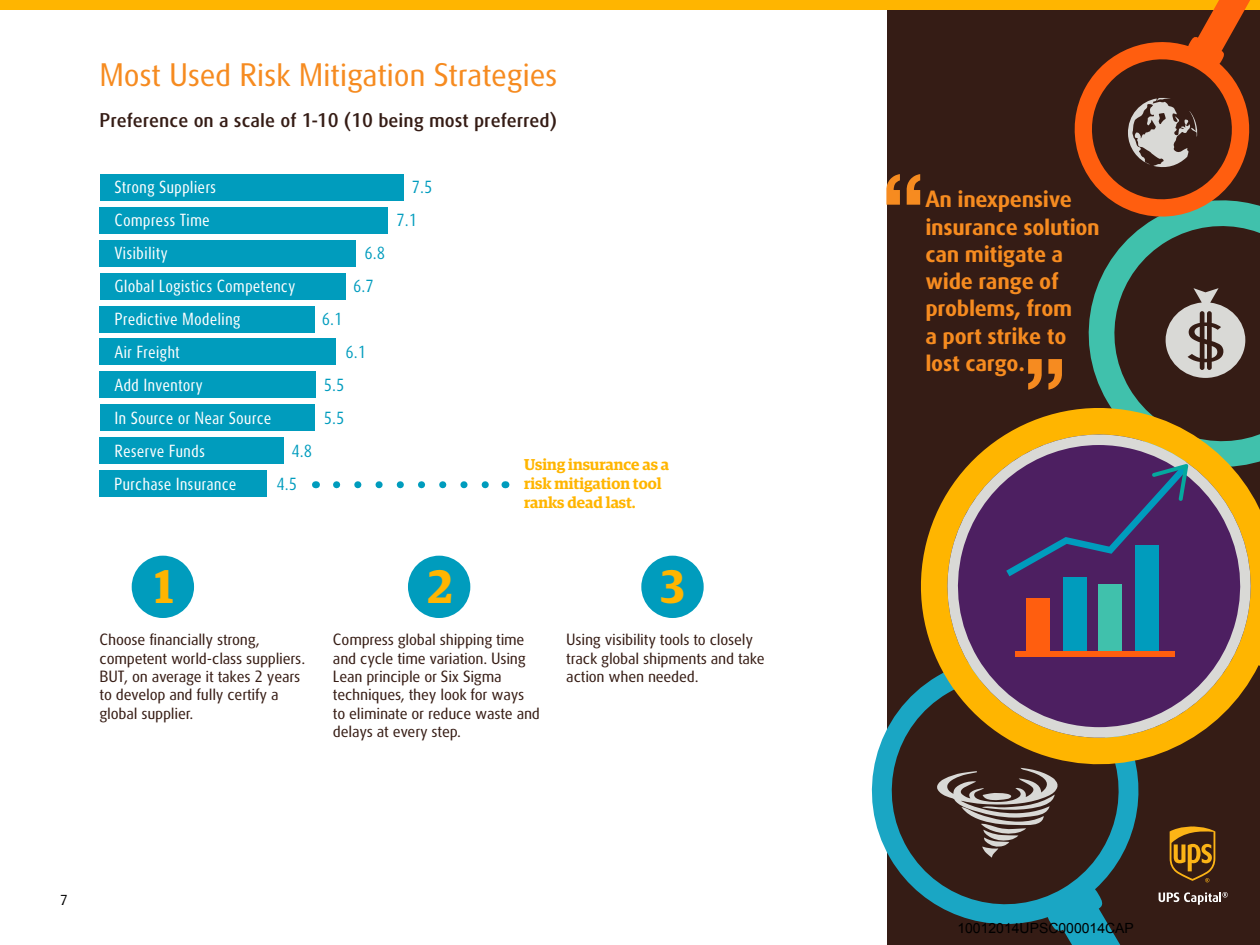
<style>
.page{position:relative;width:1260px;height:945px;background:#fff}
.page>*{position:absolute;margin:0;border:0;box-sizing:border-box;transform-origin:0 0}
.white_hadline{font:600 47.07px "Guardian Egyp";color:#ffb500}
.white_body{font:31.5px "UPS Sans";letter-spacing:-.01em;color:#f68b20}
.t1{font:700 22.75px/27.3px "UPS Sans";letter-spacing:-.015em;color:#f68b20}
.white_body-2{font:500 19.25px "UPS Sans";color:#351c15}
.t2{font:condensed 16.97px "UPS Sans";color:#fff}
.t3{font:condensed 16.97px "UPS Sans";color:#009cbe}
.white_body-3{font:15.75px/18.4px "UPS Sans";letter-spacing:-.015em;color:#361c14}
.white_hadline-2{font:600 15.75px/18.9px "Guardian Egyp";color:#ffb500}
.t4{font:14px "Arial";color:#000}
.white_hadline-3{font:14px "UPS Sans";color:#000}
</style>
<div class="page">
<div style="left:887px;top:0;width:373px;height:945px;background:#351c15"></div>
<svg style="left:886px;top:174px;width:34px;height:31px"></svg>
<svg style="left:1028px;top:359px;width:34px;height:30px"></svg>
<div style="left:100px;top:240px;width:256px;height:26px;background:#009cbd"></div>
<div style="left:100px;top:174px;width:303px;height:26px;background:#009cbd"></div>
<div style="left:100px;top:207px;width:288px;height:26px;background:#009cbd"></div>
<div style="left:100px;top:273px;width:245px;height:26px;background:#009cbd"></div>
<div style="left:100px;top:306px;width:215px;height:26px;background:#009cbd"></div>
<div style="left:100px;top:405px;width:215px;height:26px;background:#009cbd"></div>
<div style="left:100px;top:339px;width:236px;height:26px;background:#009cbd"></div>
<div style="left:100px;top:372px;width:216px;height:26px;background:#009cbd"></div>
<div style="left:100px;top:438px;width:184px;height:26px;background:#009cbd"></div>
<div style="left:100px;top:471px;width:167px;height:26px;background:#009cbd"></div>
<div style="left:132px;top:556px;width:62px;height:62px;background:#009cbd;border-radius:50%"></div>
<div style="left:408px;top:556px;width:62px;height:62px;background:#009cbd;border-radius:50%"></div>
<div style="left:641px;top:556px;width:63px;height:62px;background:#009cbd;border-radius:50%"></div>
<svg style="left:337px;top:481px;width:152px;height:7px"></svg>
<div style="left:0;top:0;width:1260px;height:10px;background:#ffb500"></div>
<svg style="left:1088px;top:229px;width:172px;height:160px"></svg>
<svg style="left:872px;top:706px;width:326px;height:239px"></svg>
<svg style="left:902px;top:389px;width:358px;height:391px"></svg>
<svg style="left:931px;top:435px;width:329px;height:303px;fill:#4d1f61"></svg>
<svg style="left:937px;top:768px;width:120px;height:90px"></svg>
<svg style="left:1074px;top:0;width:186px;height:229px"></svg>
<svg style="left:1166px;top:288px;width:79px;height:90px"></svg>
<div style="left:1026px;top:598px;width:23px;height:59px;background:#ff5e0f"></div>
<div style="left:1063px;top:577px;width:23px;height:80px;background:#009cbd"></div>
<div style="left:1099px;top:584px;width:23px;height:73px;background:#40c1ac"></div>
<div style="left:1136px;top:545px;width:23px;height:112px;background:#009cbd"></div>
<div style="left:1016px;top:651px;width:159px;height:6px;background:#ff5e0f"></div>
<svg style="left:1006px;top:464px;width:182px;height:112px"></svg>
<svg style="left:1159px;top:892px;width:69px;height:13px"></svg>
<svg style="left:1170px;top:827px;width:45px;height:55px"></svg>
<p class="white_body" style="left:100px;top:56px;width:459px">Most Used Risk Mitigation Strategies</p>
<p class="white_body-2" style="left:100px;top:109px;width:459px">Preference on a scale of 1-10 (10 being most preferred)</p>
<p class="t2" style="left:115px;top:177px;width:103px">Strong Suppliers</p>
<p class="t2" style="left:115px;top:210px;width:97px">Compress Time</p>
<p class="t2" style="left:115px;top:243px;width:55px">Visibility</p>
<p class="t2" style="left:115px;top:276px;width:183px">Global Logistics Competency</p>
<p class="t2" style="left:115px;top:309px;width:128px">Predictive Modeling</p>
<p class="t2" style="left:115px;top:342px;width:67px">Air Freight</p>
<p class="t2" style="left:115px;top:375px;width:90px">Add Inventory</p>
<p class="t2" style="left:115px;top:408px;width:159px">In Source or Near Source</p>
<p class="t2" style="left:115px;top:441px;width:92px">Reserve Funds</p>
<p class="t2" style="left:114px;top:474px;width:124px">Purchase Insurance</p>
<p class="t3" style="left:291px;top:441px;width:22px">4.8</p>
<p class="t3" style="left:276px;top:474px;width:22px">4.5</p>
<p class="t3" style="left:322px;top:309px;width:22px">6.1</p>
<p class="t3" style="left:364px;top:243px;width:22px">6.8</p>
<p class="t3" style="left:353px;top:276px;width:22px">6.7</p>
<p class="t3" style="left:345px;top:342px;width:22px">6.1</p>
<p class="t3" style="left:324px;top:375px;width:22px">5.5</p>
<p class="t3" style="left:324px;top:408px;width:22px">5.5</p>
<p class="t3" style="left:412px;top:177px;width:22px">7.5</p>
<p class="t3" style="left:397px;top:210px;width:22px">7.1</p>
<p class="white_hadline-2" style="left:524px;top:454px;width:146px">Using insurance as a risk mitigation tool ranks dead last.</p>
<p class="white_hadline" style="left:154px;top:551px;width:21px">1</p>
<p class="white_hadline" style="left:428px;top:551px;width:27px">2</p>
<p class="white_hadline" style="left:660px;top:551px;width:26px">3</p>
<p class="white_body-3" style="left:100px;top:630px;width:207px">Choose financially strong, competent world-class suppliers.<br>BUT, on average it takes 2 years to develop and fully certify a global supplier.</p>
<p class="white_body-3" style="left:333px;top:630px;width:209px">Compress global shipping time and cycle time variation. Using<br>Lean principle or Six Sigma techniques, they look for ways to eliminate or reduce waste and delays at every step.</p>
<p class="white_body-3" style="left:566px;top:630px;width:200px">Using visibility tools to closely track global shipments and take action when needed.</p>
<p class="white_hadline-3" style="left:60px;top:892px;width:9px">7</p>
<p class="t1" style="left:925px;top:186px;width:176px">An inexpensive insurance solution can mitigate a wide range of problems, from<br>a port strike to lost cargo.</p>
<p class="t4" style="left:957px;top:919px;width:178px">10012014UPSC000014CAP</p>
</div>
